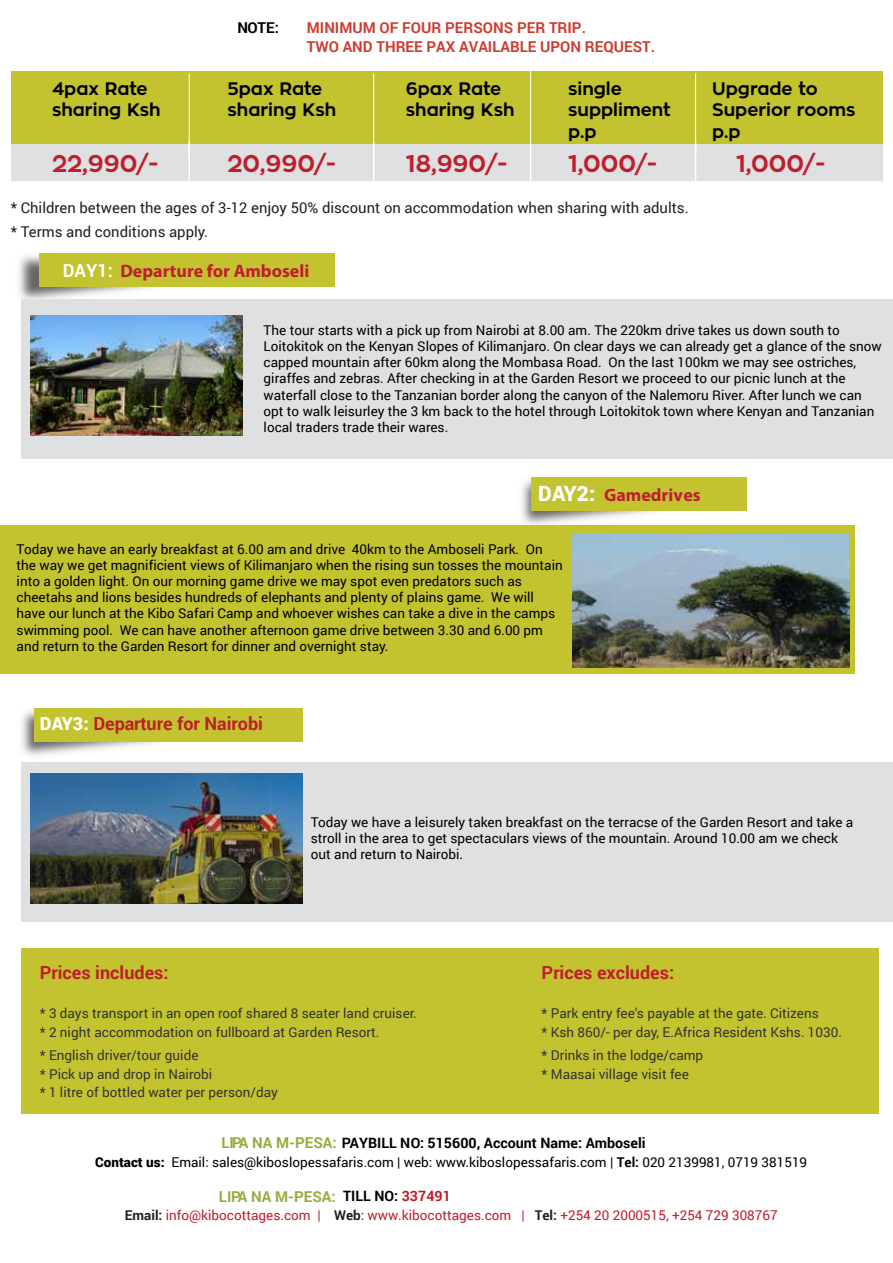
<style>
.page{position:relative;width:893px;height:1263px;background:#fff}
.page>*{position:absolute;margin:0;border:0;box-sizing:border-box;transform-origin:0 0}
.t1{font:700 24.15px "Zona Pro";color:#be1e2d}
.t2{font:700 18px/21.6px "Zona Pro";color:#000}
.t3{font:700 18px "Roboto";color:#be1e2d}
.t4{font:700 18px "Myriad Pro";color:#be1e2d}
.t5{font:700 15px "Roboto";color:#cb3f32}
.t6{font:700 15px "Roboto";color:#93ae3d}
.t7{font:700 15px "Roboto";color:#000}
.t8{font:14.85px/23.7px "Roboto";color:#231f20}
.t9{font:700 14.25px "Roboto";color:#000}
.t10{font:13.5px/16.2px "Roboto";color:#000}
.t11{font:13.5px/19.5px "Roboto";color:#333}
.t12{font:13.5px "Roboto";color:#be1e2d}
.s1{font-family:"Roboto";color:#fff}
.s2{font-family:"Roboto";font-weight:900;font-size:21px;color:#fff}
.s3{font-weight:900;color:#fff}
.s4{font-size:15px;color:#93ae3d}
.s5{font-weight:900}
.s6{font-weight:700}
.s7{color:#be1e2d}
.s8{font-weight:700;color:#231f20}
.s9{color:#231f20}
</style>
<div class="page">
<img style="left:21px;top:710px;width:136px;height:66px">
<img style="left:19px;top:255px;width:135px;height:66px">
<div style="left:22px;top:299px;width:871px;height:160px;background:#dfe0e1"></div>
<div style="left:22px;top:762px;width:871px;height:160px;background:#dfe0e1"></div>
<div style="left:11px;top:71px;width:871px;height:82px;background:#c3c32f"></div>
<div style="left:11px;top:144px;width:871px;height:38px;background:#dfe0e1"></div>
<hr style="left:11px;top:181px;width:871px;height:1px;background:#fff">
<hr style="left:188px;top:141px;width:2px;height:41px;background:#fff">
<hr style="left:530px;top:145px;width:1px;height:39px;background:#fff">
<hr style="left:373px;top:143px;width:1px;height:39px;background:#fff">
<hr style="left:695px;top:143px;width:1px;height:39px;background:#fff">
<hr style="left:189px;top:73px;width:1px;height:81px;background:#fff">
<hr style="left:530px;top:69px;width:1px;height:81px;background:#fff">
<hr style="left:373px;top:73px;width:1px;height:81px;background:#fff">
<hr style="left:695px;top:73px;width:1px;height:81px;background:#fff">
<div style="left:39px;top:253px;width:296px;height:34px;background:#c3c32f"></div>
<img style="left:31px;top:316px;width:212px;height:120px">
<img style="left:502px;top:480px;width:181px;height:46px">
<div style="left:531px;top:477px;width:215px;height:34px;background:#c3c32f"></div>
<div style="left:0;top:526px;width:855px;height:148px;background:#c3c32f"></div>
<div style="left:34px;top:708px;width:268px;height:34px;background:#c3c32f"></div>
<img style="left:573px;top:535px;width:277px;height:133px">
<img style="left:31px;top:774px;width:271px;height:130px">
<div style="left:21px;top:948px;width:858px;height:166px;background:#c3c32f"></div>
<p class="t7" style="left:238px;top:17px;width:43px">NOTE:</p>
<p class="t5" style="left:307px;top:17px;width:281px">MINIMUM OF FOUR PERSONS PER TRIP.</p>
<p class="t5" style="left:307px;top:36px;width:350px">TWO AND THREE PAX AVAILABLE UPON REQUEST.</p>
<h2 class="t2" style="left:568px;top:78px;width:104px">single suppliment p.p</h2>
<h2 class="t2" style="left:712px;top:78px;width:145px">Upgrade to<br>Superior rooms p.p</h2>
<h1 class="t1" style="left:568px;top:148px;width:91px">1,000/-</h1>
<h1 class="t1" style="left:736px;top:148px;width:91px">1,000/-</h1>
<h2 class="t2" style="left:52px;top:78px;width:110px">4pax Rate sharing Ksh</h2>
<h2 class="t2" style="left:228px;top:78px;width:110px">5pax Rate sharing Ksh</h2>
<h2 class="t2" style="left:406px;top:78px;width:110px">6pax Rate sharing Ksh</h2>
<h1 class="t1" style="left:52px;top:148px;width:108px">22,990/-</h1>
<h1 class="t1" style="left:228px;top:148px;width:110px">20,990/-</h1>
<h1 class="t1" style="left:406px;top:148px;width:103px">18,990/-</h1>
<p class="t8" style="left:11px;top:196px;width:679px">* Children between the ages of 3-12 enjoy 50% discount on accommodation when sharing with adults. * Terms and conditions apply.</p>
<h2 class="t4" style="left:63px;top:259px;width:248px"><span class="s1">DAY1:</span> Departure for Amboseli</h2>
<p class="t10" style="left:264px;top:321px;width:620px">The tour starts with a pick up from Nairobi at 8.00 am. The 220km drive takes us down south to Loitokitok on the Kenyan Slopes of Kilimanjaro. On clear days we can already get a glance of the snow capped mountain after 60km along the Mombasa Road. On the last 100km we may see ostriches, giraffes and zebras. After checking in at the Garden Resort we proceed to our picnic lunch at the waterfall close to the Tanzanian border along the canyon of the Nalemoru River. After lunch we can opt to walk leisurley the 3 km back to the hotel through Loitokitok town where Kenyan and Tanzanian local traders trade their wares.</p>
<h2 class="t4" style="left:538px;top:483px;width:164px"><span class="s2">DAY2:</span> Gamedrives</h2>
<p class="t10" style="left:17px;top:540px;width:548px">Today we have an early breakfast at 6.00 am and drive 40km to the Amboseli Park. On the way we get magnificient views of Kilimanjaro when the rising sun tosses the mountain into a golden light. On our morning game drive we may spot even predators such as cheetahs and lions besides hundreds of elephants and plenty of plains game. We will have our lunch at the Kibo Safari Camp and whoever wishes can take a dive in the camps swimming pool. We can have another afternoon game drive between 3.30 and 6.00 pm and return to the Garden Resort for dinner and overnight stay.</p>
<h2 class="t3" style="left:40px;top:711px;width:225px"><span class="s3">DAY3:</span> Departure for Nairobi</h2>
<p class="t10" style="left:311px;top:813px;width:544px">Today we have a leisurely taken breakfast on the terracse of the Garden Resort and take a stroll in the area to get spectaculars views of the mountain. Around 10.00 am we check out and return to Nairobi.</p>
<h2 class="t3" style="left:40px;top:960px;width:130px">Prices includes:</h2>
<p class="t11" style="left:40px;top:1002px;width:379px">* 3 days transport in an open roof shared 8 seater land cruiser. * 2 night accommodation on fullboard at Garden Resort.</p>
<p class="t11" style="left:40px;top:1044px;width:174px">* English driver/tour guide<br>* Pick up and drop in Nairobi</p>
<p class="t11" style="left:40px;top:1082px;width:239px">* 1 litre of bottled water per person/day</p>
<h2 class="t3" style="left:542px;top:960px;width:134px">Prices excludes:</h2>
<p class="t11" style="left:542px;top:1003px;width:302px">* Park entry fee’s payable at the gate. Citizens<br>* Ksh 860/- per day, E.Africa Resident Kshs. 1030.</p>
<p class="t11" style="left:542px;top:1045px;width:163px">* Drinks in the lodge/camp * Maasai village visit fee</p>
<p class="t9" style="left:221px;top:1132px;width:426px"><span class="s4">LIPA NA M-PESA:</span> PAYBILL NO: 515600, Account Name: Amboseli</p>
<p class="t10" style="left:95px;top:1153px;width:713px"><span class="s5">Contact us:</span> Email: sales@kiboslopessafaris.com | web: www.kiboslopessafaris.com | <span class="s6">Tel:</span> 020 2139981, 0719 381519</p>
<p class="t6" style="left:219px;top:1186px;width:118px">LIPA NA M-PESA:</p>
<p class="t9" style="left:343px;top:1186px;width:109px">TILL NO: <span class="s7">337491</span></p>
<p class="t12" style="left:125px;top:1206px;width:654px"><span class="s8">Email:</span> info@kibocottages.com | <span class="s8">Web</span><span class="s9">:</span> www.kibocottages.com | <span class="s8">Tel:</span> +254 20 2000515, +254 729 308767</p>
</div>
